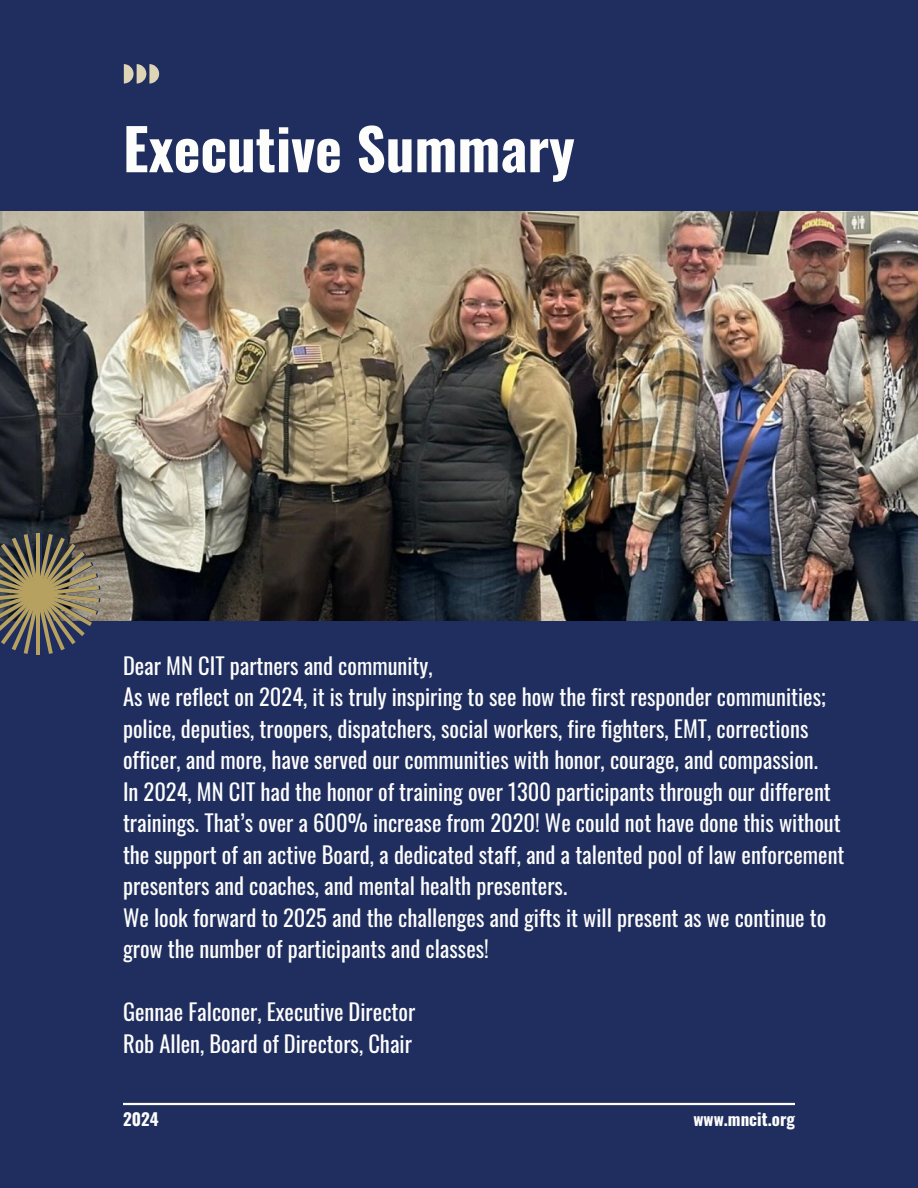
<style>
.page{position:relative;width:918px;height:1188px;background:#202e5f}
.page>*{position:absolute;margin:0;border:0;box-sizing:border-box;transform-origin:0 0}
.t1{font:700 57px "Oswald";color:#fdfdfc}
.t2{font:22.5px/31.5px "Oswald";color:#fdfdfc}
.t3{font:700 16.95px "Oswald";color:#fdfdfc}
</style>
<div class="page">
<hr style="left:123px;top:1103px;width:672px;height:2px;background:#fdfdfc">
<svg style="left:123px;top:64px;width:36px;height:20px"></svg>
<img style="left:0;top:211px;width:918px;height:410px">
<hr style="left:38px;top:533px;width:4px;height:49px;background:#202e5f">
<hr style="left:36px;top:606px;width:4px;height:49px;background:#b6a161">
<hr style="left:36px;top:533px;width:4px;height:49px;background:#b6a161">
<svg style="left:0;top:534px;width:100px;height:120px"></svg>
<h2 class="t1" style="left:123px;top:104px;width:453px">Executive Summary</h2>
<h1 class="t2" style="left:123px;top:649px;width:723px">Dear MN CIT partners and community,<br>As we reflect on 2024, it is truly inspiring to see how the first responder communities; police, deputies, troopers, dispatchers, social workers, fire fighters, EMT, corrections officer, and more, have served our communities with honor, courage, and compassion.<br>In 2024, MN CIT had the honor of training over 1300 participants through our different trainings. That’s over a 600% increase from 2020! We could not have done this without the support of an active Board, a dedicated staff, and a talented pool of law enforcement presenters and coaches, and mental health presenters.<br>We look forward to 2025 and the challenges and gifts it will present as we continue to grow the number of participants and classes!</h1>
<p class="t2" style="left:123px;top:996px;width:294px">Gennae Falconer, Executive Director<br>Rob Allen, Board of Directors, Chair</p>
<p class="t3" style="left:123px;top:1106px;width:37px">2024</p>
<p class="t3" style="left:694px;top:1106px;width:103px">www.mncit.org</p>
</div>
